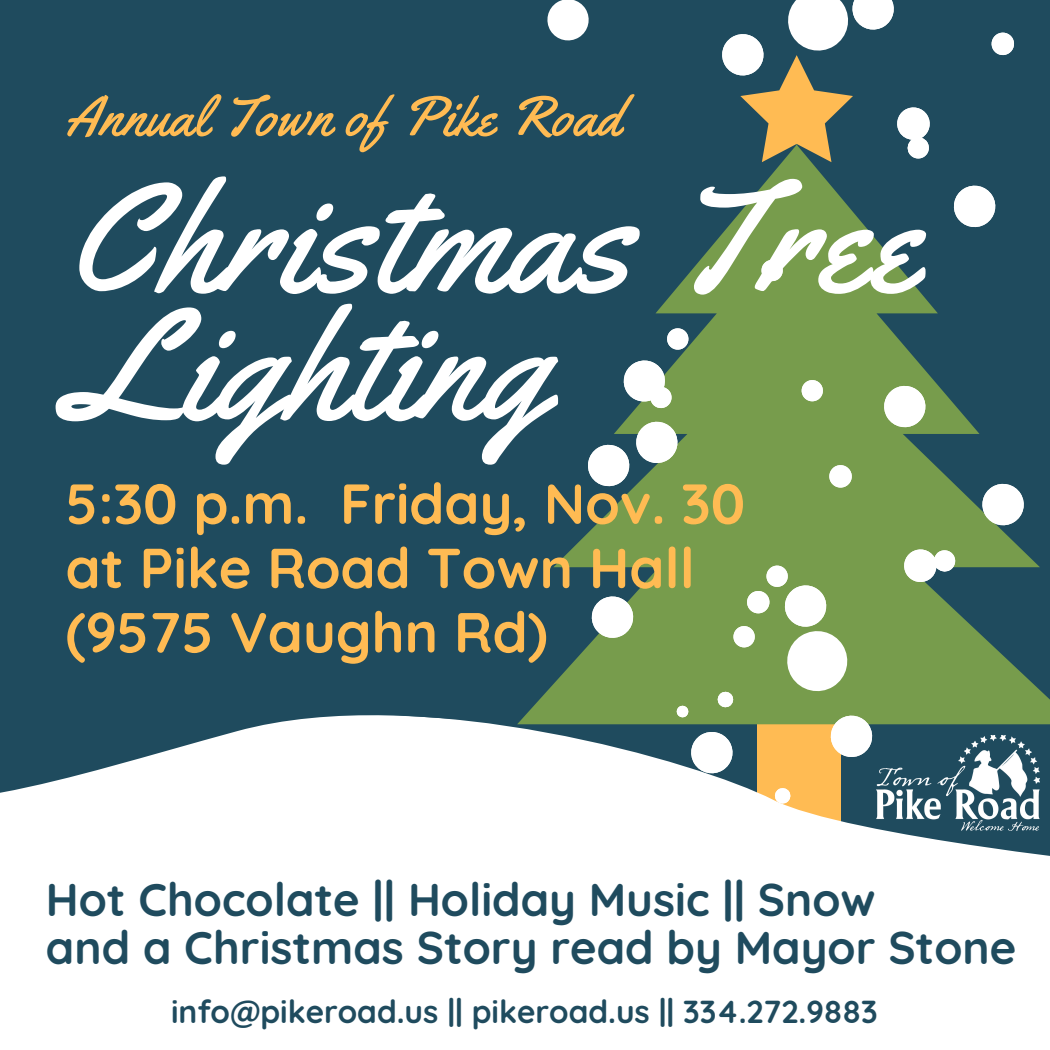
<style>
.page{position:relative;width:1050px;height:1050px;background:#1f4b5e}
.page>*{position:absolute;margin:0;border:0;box-sizing:border-box;transform-origin:0 0}
.t1{font:154.88px/127.4px "Yellowtail";letter-spacing:.02em;color:#fff}
.t2{font:700 56.35px/64.4px "Quicksand";color:#ffbb53}
.t3{font:56.35px "Yellowtail";letter-spacing:.02em;color:#ffbb53}
.t4{font:700 45.85px/47.2px "Quicksand";color:#1f4b5e}
.t5{font:700 31.68px "Quicksand";color:#1f4b5e}
</style>
<div class="page">
<svg style="left:548px;top:162px;width:492px;height:528px;fill:#779c4c"></svg>
<svg style="left:0;top:690px;width:1050px;height:237px;fill:#fff"></svg>
<img style="left:877px;top:735px;width:163px;height:96px">
<div style="left:0;top:927px;width:1050px;height:123px;background:#fff"></div>
<div style="left:793px;top:888px;width:47px;height:39px;background:#fff"></div>
<svg style="left:881px;top:383px;width:47px;height:47px;background:#cad8b9"></svg>
<svg style="left:902px;top:547px;width:55px;height:37px"></svg>
<svg style="left:774px;top:787px;width:17px;height:18px"></svg>
<svg style="left:672px;top:799px;width:26px;height:25px"></svg>
<svg style="left:828px;top:464px;width:25px;height:25px"></svg>
<svg style="left:760px;top:260px;width:24px;height:23px"></svg>
<svg style="left:666px;top:327px;width:24px;height:24px"></svg>
<svg style="left:588px;top:419px;width:92px;height:70px"></svg>
<svg style="left:800px;top:379px;width:24px;height:24px"></svg>
<svg style="left:589px;top:594px;width:47px;height:47px"></svg>
<svg style="left:676px;top:564px;width:199px;height:212px;background:#98ac72"></svg>
<svg style="left:980px;top:481px;width:44px;height:47px"></svg>
<svg style="left:621px;top:358px;width:52px;height:52px"></svg>
<svg style="left:547px;top:0;width:42px;height:41px"></svg>
<svg style="left:991px;top:32px;width:23px;height:24px"></svg>
<svg style="left:722px;top:0;width:208px;height:162px"></svg>
<svg style="left:951px;top:183px;width:47px;height:44px"></svg>
<p class="t3" style="left:66px;top:81px;width:556px">Annual Town of Pike Road</p>
<h1 class="t1" style="left:67px;top:175px;width:853px">Christmas Tree<br>Lighting</h1>
<p class="t2" style="left:66px;top:471px;width:681px">5:30 p.m. Friday, Nov. 30 at Pike Road Town Hall (9575 Vaughn Rd)</p>
<p class="t4" style="left:46px;top:876px;width:972px">Hot Chocolate || Holiday Music || Snow<br>and a Christmas Story read by Mayor Stone</p>
<p class="t5" style="left:171px;top:991px;width:708px">info@pikeroad.us || pikeroad.us || 334.272.9883</p>
</div>
